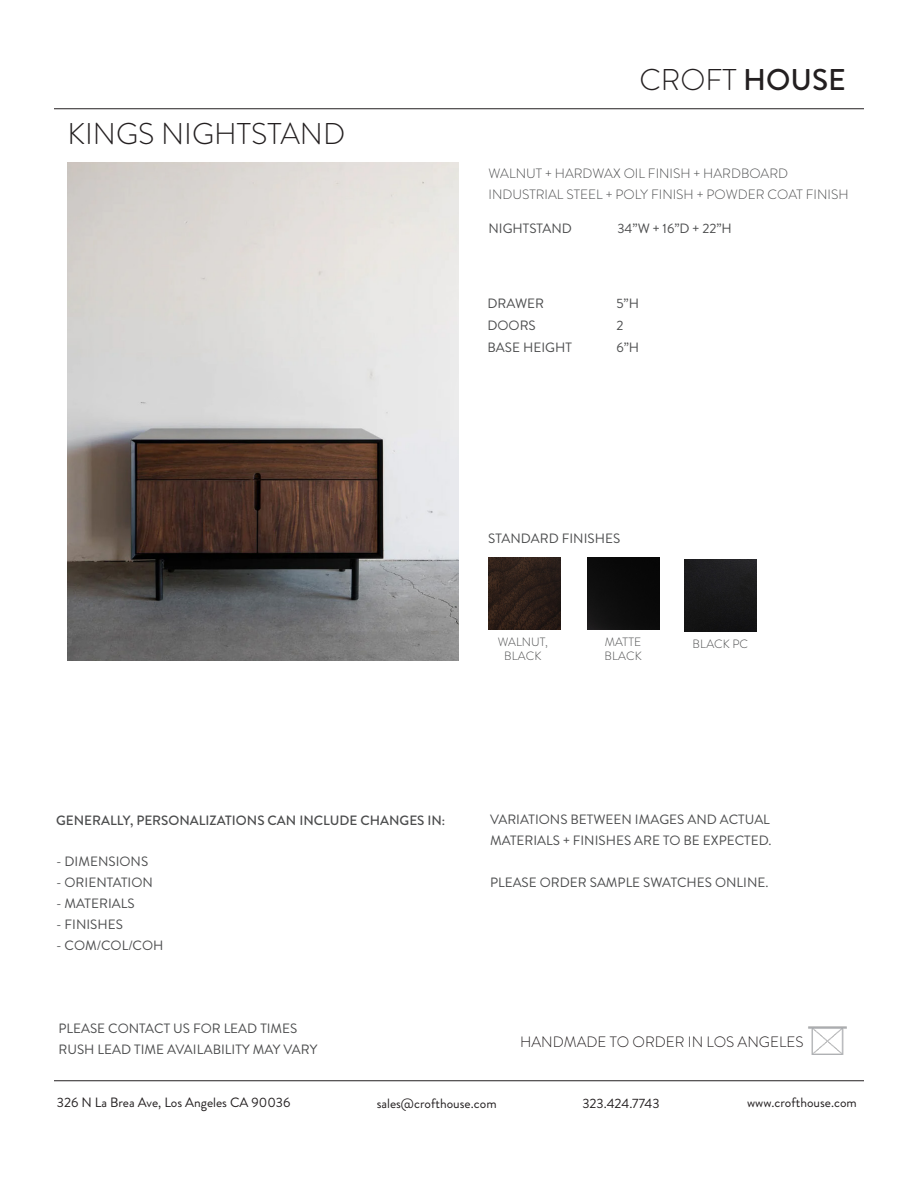
<style>
.page{position:relative;width:918px;height:1188px;background:#fff}
.page>*{position:absolute;margin:0;border:0;box-sizing:border-box;transform-origin:0 0}
.t1{font:300 30px "Brandon Grotesque";color:#231f20}
.t2{font:300 15px "Brandon Grotesque";color:#231f20}
.t3{font:13.5px "Brandon Grotesque";color:#4b4c4d}
.t4{font:13.5px "Brandon Grotesque";color:#231f20}
.t5{font:300 13.5px "Brandon Grotesque";color:#4b4c4d}
.t6{font:500 13.5px "Brandon Grotesque";color:#4b4c4d}
.t7{font:300 12px/14.4px "Brandon Grotesque";color:#4b4c4d}
.s1{font-weight:500}
</style>
<div class="page">
<hr style="left:54px;top:1080px;width:810px;height:1px;background:#231f20">
<hr style="left:54px;top:108px;width:810px;height:1px;background:#231f20">
<img style="left:808px;top:1026px;width:39px;height:29px">
<img style="left:68px;top:162px;width:391px;height:499px">
<div style="left:587px;top:558px;width:72px;height:72px;background:#0b0b0b"></div>
<img style="left:488px;top:558px;width:72px;height:72px">
<img style="left:684px;top:559px;width:72px;height:72px">
<p class="t1" style="left:68px;top:113px;width:279px">KINGS NIGHTSTAND</p>
<p class="t1" style="left:639px;top:59px;width:208px">CROFT <span class="s1">HOUSE</span></p>
<p class="t5" style="left:488px;top:164px;width:301px">WALNUT + HARDWAX OIL FINISH + HARDBOARD</p>
<p class="t5" style="left:488px;top:185px;width:362px">INDUSTRIAL STEEL + POLY FINISH + POWDER COAT FINISH</p>
<p class="t3" style="left:488px;top:219px;width:85px">NIGHTSTAND</p>
<p class="t3" style="left:617px;top:219px;width:116px">34”W + 16”D + 22”H</p>
<p class="t3" style="left:487px;top:294px;width:58px">DRAWER</p>
<p class="t3" style="left:616px;top:294px;width:24px">5”H</p>
<p class="t3" style="left:487px;top:316px;width:50px">DOORS</p>
<p class="t3" style="left:616px;top:316px;width:9px">2</p>
<p class="t3" style="left:487px;top:338px;width:86px">BASE HEIGHT</p>
<p class="t3" style="left:616px;top:338px;width:24px">6”H</p>
<p class="t3" style="left:488px;top:529px;width:133px">STANDARD FINISHES</p>
<p class="t7" style="left:498px;top:635px;width:52px;text-align:center">WALNUT,<br>BLACK</p>
<p class="t7" style="left:605px;top:635px;width:39px">MATTE<br>BLACK</p>
<p class="t7" style="left:693px;top:637px;width:57px">BLACK PC</p>
<p class="t6" style="left:56px;top:811px;width:391px">GENERALLY, PERSONALIZATIONS CAN INCLUDE CHANGES IN:</p>
<p class="t3" style="left:56px;top:852px;width:94px">- DIMENSIONS</p>
<p class="t3" style="left:56px;top:873px;width:98px">- ORIENTATION</p>
<p class="t3" style="left:56px;top:894px;width:80px">- MATERIALS</p>
<p class="t3" style="left:56px;top:915px;width:69px">- FINISHES</p>
<p class="t3" style="left:56px;top:936px;width:109px">- COM/COL/COH</p>
<p class="t3" style="left:58px;top:1019px;width:240px">PLEASE CONTACT US FOR LEAD TIMES</p>
<p class="t3" style="left:58px;top:1040px;width:260px">RUSH LEAD TIME AVAILABILITY MAY VARY</p>
<p class="t3" style="left:490px;top:811px;width:281px">VARIATIONS BETWEEN IMAGES AND ACTUAL</p>
<p class="t3" style="left:490px;top:832px;width:283px">MATERIALS + FINISHES ARE TO BE EXPECTED.</p>
<p class="t3" style="left:490px;top:874px;width:280px">PLEASE ORDER SAMPLE SWATCHES ONLINE.</p>
<p class="t2" style="left:520px;top:1032px;width:285px">HANDMADE TO ORDER IN LOS ANGELES</p>
<p class="t4" style="left:57px;top:1093px;width:235px">326 N La Brea Ave, Los Angeles CA 90036</p>
<p class="t4" style="left:377px;top:1094px;width:121px">sales@crofthouse.com</p>
<p class="t4" style="left:582px;top:1094px;width:79px">323.424.7743</p>
<p class="t4" style="left:747px;top:1093px;width:111px">www.crofthouse.com</p>
</div>
